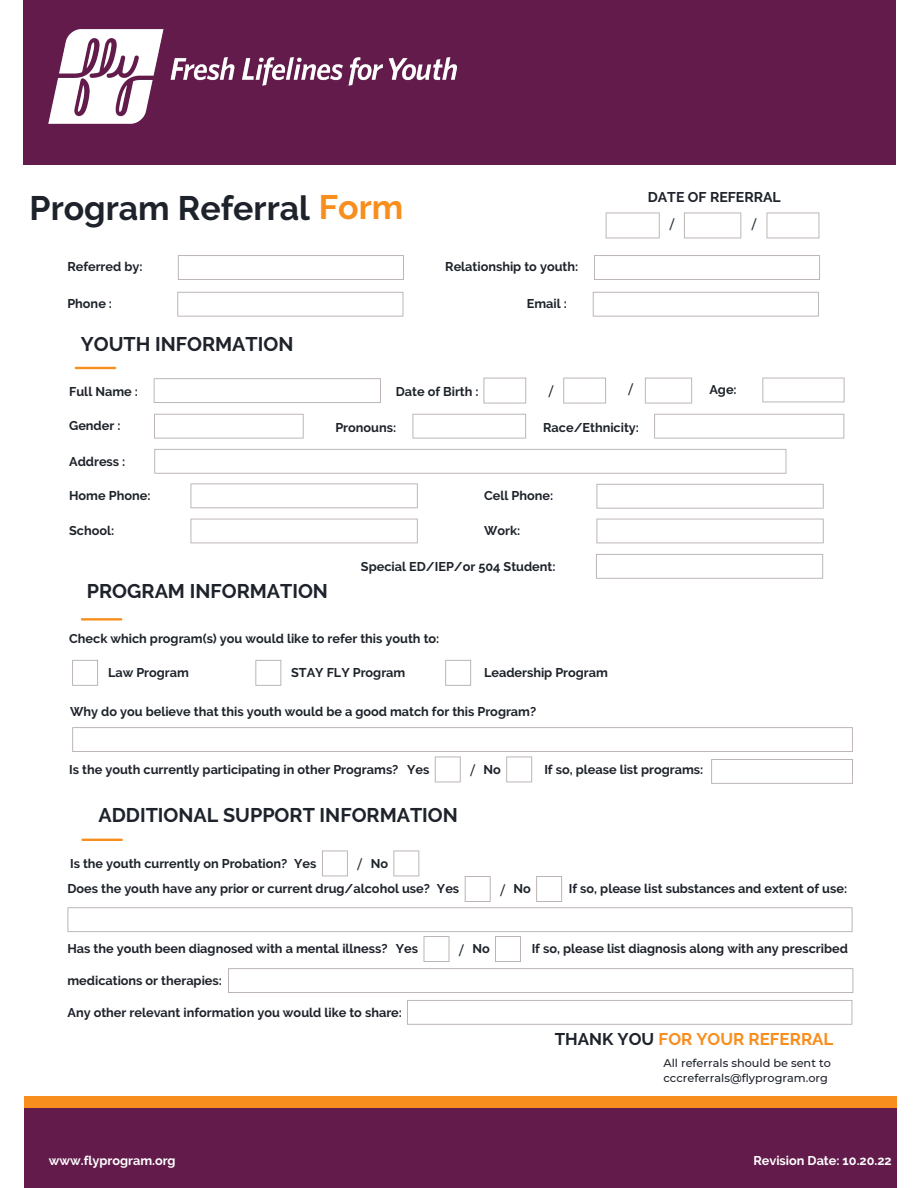
<style>
.page{position:relative;width:918px;height:1188px;background:#fff}
.page>*{position:absolute;margin:0;border:0;box-sizing:border-box;transform-origin:0 0}
.t1{font:700 33.9px "Raleway";color:#1e232b}
.t2{font:700 19.8px "Raleway";color:#1e232b}
.t3{font:700 16.95px "Raleway";color:#f78e1e}
.t4{font:700 14.1px "Raleway";color:#1e232b}
.t5{font:700 12.75px/25.5px "Raleway";color:#1e232b}
.t6{font:700 12.75px "Raleway";color:#fff}
.t7{font:500 12.75px "Montserrat";color:#1e232b}
.t8{font:500 11.25px/15px "Montserrat";color:#1e232b}
.s1{color:#f78e1e}
.s2{font-family:"Montserrat";font-weight:500}
.s3{color:#1e232b}
</style>
<div class="page">
<div style="left:23px;top:0;width:873px;height:164px;background:#621b4b"></div>
<hr style="left:82px;top:839px;width:40px;height:2px;background:#f78e1e">
<hr style="left:82px;top:618px;width:39px;height:3px;background:#f78e1e">
<hr style="left:76px;top:367px;width:39px;height:2px;background:#f78e1e">
<svg style="left:606px;top:213px;width:54px;height:25px"></svg>
<svg style="left:684px;top:213px;width:57px;height:25px"></svg>
<svg style="left:767px;top:213px;width:52px;height:25px"></svg>
<svg style="left:154px;top:378px;width:227px;height:25px"></svg>
<svg style="left:412px;top:414px;width:114px;height:25px"></svg>
<svg style="left:483px;top:378px;width:43px;height:25px"></svg>
<svg style="left:563px;top:378px;width:43px;height:25px"></svg>
<svg style="left:645px;top:378px;width:47px;height:25px"></svg>
<svg style="left:154px;top:414px;width:150px;height:25px"></svg>
<img style="left:49px;top:29px;width:407px;height:95px">
<div style="left:25px;top:1096px;width:872px;height:24px;background:#f78e1e"></div>
<div style="left:25px;top:1108px;width:872px;height:80px;background:#621b4b"></div>
<svg style="left:762px;top:378px;width:83px;height:24px"></svg>
<svg style="left:654px;top:414px;width:190px;height:25px"></svg>
<svg style="left:178px;top:255px;width:226px;height:25px"></svg>
<svg style="left:593px;top:292px;width:226px;height:25px"></svg>
<svg style="left:177px;top:292px;width:226px;height:25px"></svg>
<svg style="left:594px;top:255px;width:226px;height:25px"></svg>
<svg style="left:191px;top:483px;width:227px;height:25px"></svg>
<svg style="left:191px;top:519px;width:227px;height:24px"></svg>
<svg style="left:596px;top:484px;width:228px;height:25px"></svg>
<svg style="left:596px;top:519px;width:228px;height:24px"></svg>
<svg style="left:154px;top:449px;width:632px;height:25px"></svg>
<svg style="left:596px;top:554px;width:227px;height:25px"></svg>
<svg style="left:72px;top:660px;width:26px;height:26px"></svg>
<svg style="left:445px;top:660px;width:26px;height:26px"></svg>
<svg style="left:255px;top:660px;width:26px;height:26px"></svg>
<svg style="left:72px;top:727px;width:781px;height:57px"></svg>
<svg style="left:67px;top:851px;width:786px;height:111px"></svg>
<svg style="left:228px;top:968px;width:625px;height:25px"></svg>
<svg style="left:407px;top:1000px;width:445px;height:25px"></svg>
<h1 class="t1" style="left:30px;top:188px;width:375px">Program Referral <span class="s1">Form</span></h1>
<p class="t5" style="left:67px;top:254px;width:77px">Referred by:</p>
<p class="t5" style="left:67px;top:291px;width:46px">Phone :</p>
<p class="t5" style="left:527px;top:291px;width:42px">Email :</p>
<p class="t5" style="left:445px;top:254px;width:135px">Relationship to youth:</p>
<h2 class="t2" style="left:81px;top:332px;width:214px">YOUTH INFORMATION</h2>
<p class="t4" style="left:648px;top:188px;width:135px">DATE OF REFERRAL</p>
<p class="t7" style="left:670px;top:217px;width:6px">/</p>
<p class="t7" style="left:752px;top:217px;width:6px">/</p>
<p class="t7" style="left:549px;top:384px;width:6px">/</p>
<p class="t7" style="left:628px;top:382px;width:6px">/</p>
<p class="t5" style="left:69px;top:379px;width:70px">Full Name :</p>
<p class="t5" style="left:396px;top:379px;width:84px">Date of Birth :</p>
<p class="t5" style="left:709px;top:377px;width:29px">Age:</p>
<p class="t5" style="left:69px;top:413px;width:53px">Gender :</p>
<p class="t5" style="left:543px;top:415px;width:97px">Race/Ethnicity:</p>
<p class="t5" style="left:335px;top:415px;width:62px">Pronouns:</p>
<p class="t5" style="left:69px;top:448px;width:58px">Address :</p>
<p class="t5" style="left:69px;top:483px;width:83px">Home Phone:</p>
<p class="t5" style="left:69px;top:518px;width:47px">School:</p>
<h2 class="t2" style="left:87px;top:579px;width:243px">PROGRAM INFORMATION</h2>
<p class="t5" style="left:484px;top:483px;width:71px">Cell Phone:</p>
<p class="t5" style="left:484px;top:518px;width:38px">Work:</p>
<p class="t5" style="left:361px;top:553px;width:196px">Special ED/IEP/or 504 Student:</p>
<p class="t5" style="left:69px;top:626px;width:372px">Check which program(s) you would like to refer this youth to:</p>
<p class="t5" style="left:108px;top:660px;width:83px">Law Program</p>
<p class="t5" style="left:291px;top:660px;width:116px">STAY FLY Program</p>
<p class="t5" style="left:484px;top:660px;width:125px">Leadership Program</p>
<p class="t5" style="left:70px;top:698px;width:468px">Why do you believe that this youth would be a good match for this Program?</p>
<p class="t5" style="left:69px;top:756px;width:362px">Is the youth currently participating in other Programs? Yes</p>
<p class="t5" style="left:470px;top:756px;width:32px"><span class="s2">/</span> No</p>
<p class="t5" style="left:544px;top:756px;width:161px">If so, please list programs:</p>
<h2 class="t2" style="left:99px;top:804px;width:361px">ADDITIONAL SUPPORT INFORMATION</h2>
<p class="t5" style="left:70px;top:850px;width:248px">Is the youth currently on Probation? Yes</p>
<p class="t5" style="left:67px;top:850px;width:393px;text-indent:290px"><span class="s2">/</span> No<br>Does the youth have any prior or current drug/alcohol use? Yes</p>
<p class="t5" style="left:500px;top:876px;width:32px"><span class="s2">/</span> No</p>
<p class="t5" style="left:569px;top:876px;width:280px">If so, please list substances and extent of use:</p>
<p class="t5" style="left:67px;top:936px;width:352px">Has the youth been diagnosed with a mental illness? Yes</p>
<p class="t5" style="left:459px;top:936px;width:32px"><span class="s2">/</span> No</p>
<p class="t5" style="left:532px;top:936px;width:318px">If so, please list diagnosis along with any prescribed</p>
<p class="t5" style="left:67px;top:968px;width:156px">medications or therapies:</p>
<p class="t5" style="left:67px;top:999px;width:336px">Any other relevant information you would like to share:</p>
<h3 class="t3" style="left:555px;top:1029px;width:280px"><span class="s3">THANK YOU</span> FOR YOUR REFERRAL</h3>
<p class="t8" style="left:663px;top:1055px;width:169px">All referrals should be sent to cccreferrals@flyprogram.org</p>
<p class="t6" style="left:49px;top:1153px;width:128px">www.flyprogram.org</p>
<p class="t6" style="left:753px;top:1153px;width:140px">Revision Date: 10.20.22</p>
</div>
